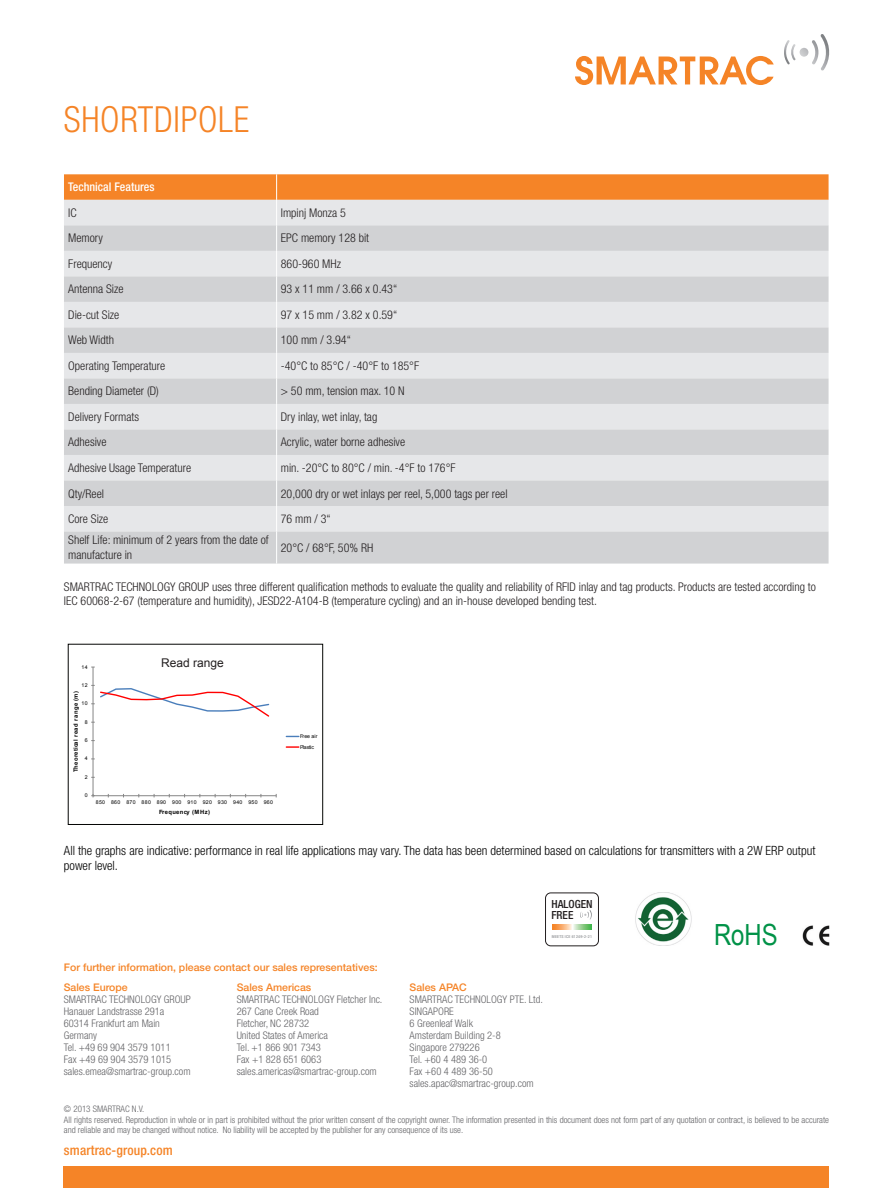
<style>
.page{position:relative;width:893px;height:1188px;background:#fff}
.page>*{position:absolute;margin:0;border:0;box-sizing:border-box;transform-origin:0 0}
.head_1{font:300 condensed 36px "Helvetica Neue LT Std";letter-spacing:.02em;color:#f58427}
.t1{font:29.25px "Arial Narrow";color:#009247}
.t2{font:500 condensed 13.5px "Helvetica Neue LT Std";letter-spacing:.01em;color:#f58427}
.takateksti_pieni_fut{font:300 condensed 12.75px/15px "Helvetica Neue LT Std";color:#000}
.t3{font:300 condensed 12px/14.4px "Helvetica Neue LT Std";color:#231f20}
.head_tabelle{font:500 condensed 12px "Helvetica Neue LT Std";color:#fff}
.tekn_futura_otsikko{font:12px "Arial";color:#231f20}
.t4{font:500 condensed 11.25px/11.2px "Helvetica Neue";color:#231f20}
.t5{font:300 condensed 10.5px/12px "Helvetica Neue LT Std";color:#636366}
.t6{font:500 10.5px/20.1px "Helvetica Neue LT Std";color:#f58427}
.t7{font:300 condensed 9px/10.5px "Helvetica Neue LT Std";color:#636366}
.t8{font:700 5.85px "Arial";letter-spacing:.055em;color:#000}
.t9{font:5.25px "Arial";letter-spacing:.055em;color:#000}
.t10{font:5.25px/10.6px "Arial";letter-spacing:-.005em;color:#000}
.t11{font:500 condensed 3.9px "Helvetica Neue";letter-spacing:.04em;color:#939598;scale:1.05 1}
</style>
<div class="page">
<div style="left:64px;top:1167px;width:765px;height:21px;background:#f58427"></div>
<img style="left:802px;top:926px;width:27px;height:20px">
<svg style="left:580px;top:910px;width:12px;height:10px"></svg>
<div style="left:545px;top:893px;width:54px;height:53px;border:1px solid #231f20;border-radius:5px"></div>
<svg style="left:552px;top:924px;width:40px;height:5px"></svg>
<img style="left:635px;top:893px;width:57px;height:53px">
<svg style="left:784px;top:34px;width:46px;height:37px"></svg>
<svg style="left:575px;top:56px;width:199px;height:29px"></svg>
<div style="left:64px;top:531px;width:764px;height:33px;background:#d1d2d4"></div>
<hr style="left:276px;top:531px;width:1px;height:33px;background:#fff">
<svg style="left:64px;top:174px;width:764px;height:357px;background:#ded7d2"></svg>
<hr style="left:93px;top:667px;width:1px;height:129px;background:#868686">
<hr style="left:93px;top:795px;width:183px;height:1px;background:#868686">
<svg style="left:91px;top:685px;width:179px;height:38px"></svg>
<svg style="left:286px;top:736px;width:13px;height:1px"></svg>
<svg style="left:286px;top:746px;width:13px;height:2px"></svg>
<div style="left:68px;top:644px;width:255px;height:181px;border:1px solid #040503"></div>
<p class="head_1" style="left:64px;top:99px;width:187px">SHORTDIPOLE</p>
<p class="head_tabelle" style="left:68px;top:180px;width:88px">Technical Features</p>
<p class="t3" style="left:68px;top:205px;width:10px">IC</p>
<p class="t3" style="left:281px;top:205px;width:67px">Impinj Monza 5</p>
<p class="t3" style="left:68px;top:231px;width:36px">Memory</p>
<p class="t3" style="left:281px;top:231px;width:90px">EPC memory 128 bit</p>
<p class="t3" style="left:68px;top:256px;width:45px">Frequency</p>
<p class="t3" style="left:281px;top:256px;width:62px">860-960 MHz</p>
<p class="t3" style="left:68px;top:282px;width:57px">Antenna Size</p>
<p class="t3" style="left:281px;top:282px;width:118px">93 x 11 mm / 3.66 x 0.43“</p>
<p class="t3" style="left:68px;top:307px;width:53px">Die-cut Size</p>
<p class="t3" style="left:281px;top:307px;width:118px">97 x 15 mm / 3.82 x 0.59“</p>
<p class="t3" style="left:68px;top:333px;width:47px">Web Width</p>
<p class="t3" style="left:281px;top:333px;width:72px">100 mm / 3.94“</p>
<p class="t3" style="left:68px;top:358px;width:99px">Operating Temperature</p>
<p class="t3" style="left:281px;top:358px;width:140px">-40°C to 85°C / -40°F to 185°F</p>
<p class="t3" style="left:68px;top:384px;width:92px">Bending Diameter (D)</p>
<p class="t3" style="left:281px;top:384px;width:125px">&gt; 50 mm, tension max. 10 N</p>
<p class="t3" style="left:68px;top:409px;width:72px">Delivery Formats</p>
<p class="t3" style="left:281px;top:409px;width:98px">Dry inlay, wet inlay, tag</p>
<p class="t3" style="left:68px;top:435px;width:40px">Adhesive</p>
<p class="t3" style="left:281px;top:435px;width:126px">Acrylic, water borne adhesive</p>
<p class="t3" style="left:68px;top:460px;width:125px">Adhesive Usage Temperature</p>
<p class="t3" style="left:281px;top:460px;width:176px">min. -20°C to 80°C / min. -4°F to 176°F</p>
<p class="t3" style="left:68px;top:486px;width:37px">Qty/Reel</p>
<p class="t3" style="left:281px;top:486px;width:228px">20,000 dry or wet inlays per reel, 5,000 tags per reel</p>
<p class="t3" style="left:68px;top:511px;width:41px">Core Size</p>
<p class="t3" style="left:281px;top:511px;width:51px">76 mm / 3“</p>
<p class="t3" style="left:68px;top:532px;width:202px;line-height:15px">Shelf Life: minimum of 2 years from the date of manufacture in</p>
<p class="t3" style="left:281px;top:540px;width:94px">20°C / 68°F, 50% RH</p>
<p class="t3" style="left:64px;top:579px;width:753px">SMARTRAC TECHNOLOGY GROUP uses three different qualification methods to evaluate the quality and reliability of RFID inlay and tag products. Products are tested according to<br>IEC 60068-2-67 (temperature and humidity), JESD22-A104-B (temperature cycling) and an in-house developed bending test.</p>
<p class="t9" style="left:81px;top:663px;width:8px">14</p>
<p class="t9" style="left:81px;top:682px;width:8px">12</p>
<p class="t8" style="left:72px;top:772px;width:83px;rotate:-90deg">Theoretical read range (m)</p>
<p class="t9" style="left:81px;top:700px;width:8px">10</p>
<p class="t9" style="left:85px;top:718px;width:4px">8</p>
<p class="t9" style="left:85px;top:737px;width:4px">6</p>
<p class="t9" style="left:85px;top:755px;width:4px">4</p>
<p class="t9" style="left:85px;top:773px;width:4px">2</p>
<p class="t9" style="left:85px;top:792px;width:4px">0</p>
<p class="tekn_futura_otsikko" style="left:161px;top:655px;width:64px">Read range</p>
<p class="t9" style="left:96px;top:799px;width:179px">850 860 870 880 890 900 910 920 930 940 950 960</p>
<p class="t8" style="left:159px;top:808px;width:52px">Frequency (MHz)</p>
<p class="t10" style="left:300px;top:731px;width:19px">Free air<br>Plastic</p>
<p class="takateksti_pieni_fut" style="left:64px;top:843px;width:753px">All the graphs are indicative: performance in real life applications may vary. The data has been determined based on calculations for transmitters with a 2W ERP output power level.</p>
<p class="t4" style="left:551px;top:898px;width:43px">HALOGEN<br>FREE</p>
<p class="t6" style="left:64px;top:957px;width:316px">For further information, please contact our sales representatives:<br>Sales Europe</p>
<p class="t5" style="left:64px;top:993px;width:129px">SMARTRAC TECHNOLOGY GROUP<br>Hanauer Landstrasse 291a<br>60314 Frankfurt am Main<br>Germany<br>Tel. +49 69 904 3579 1011<br>Fax +49 69 904 3579 1015 sales.emea@smartrac-group.com</p>
<p class="t6" style="left:237px;top:977px;width:76px">Sales Americas</p>
<p class="t5" style="left:237px;top:993px;width:147px">SMARTRAC TECHNOLOGY Fletcher Inc.<br>267 Cane Creek Road<br>Fletcher, NC 28732<br>United States of America<br>Tel. +1 866 901 7343<br>Fax +1 828 651 6063 sales.americas@smartrac-group.com</p>
<p class="t11" style="left:552px;top:934px;width:40px">MEETS ICE 61249-2-21</p>
<h2 class="t1" style="left:714px;top:913px;width:65px">RoHS</h2>
<p class="t6" style="left:410px;top:977px;width:59px">Sales APAC</p>
<p class="t5" style="left:410px;top:993px;width:135px">SMARTRAC TECHNOLOGY PTE. Ltd.<br>SINGAPORE<br>6 Greenleaf Walk<br>Amsterdam Building 2-8<br>Singapore 279226<br>Tel. +60 4 489 36-0<br>Fax +60 4 489 36-50 sales.apac@smartrac-group.com</p>
<p class="t7" style="left:64px;top:1104px;width:766px">© 2013 SMARTRAC N.V.<br>All rights reserved. Reproduction in whole or in part is prohibited without the prior written consent of the copyright owner. The information presented in this document does not form part of any quotation or contract, is believed to be accurate and reliable and may be changed without notice. No liability will be accepted by the publisher for any consequence of its use.</p>
<p class="t2" style="left:64px;top:1142px;width:110px">smartrac-group.com</p>
</div>
